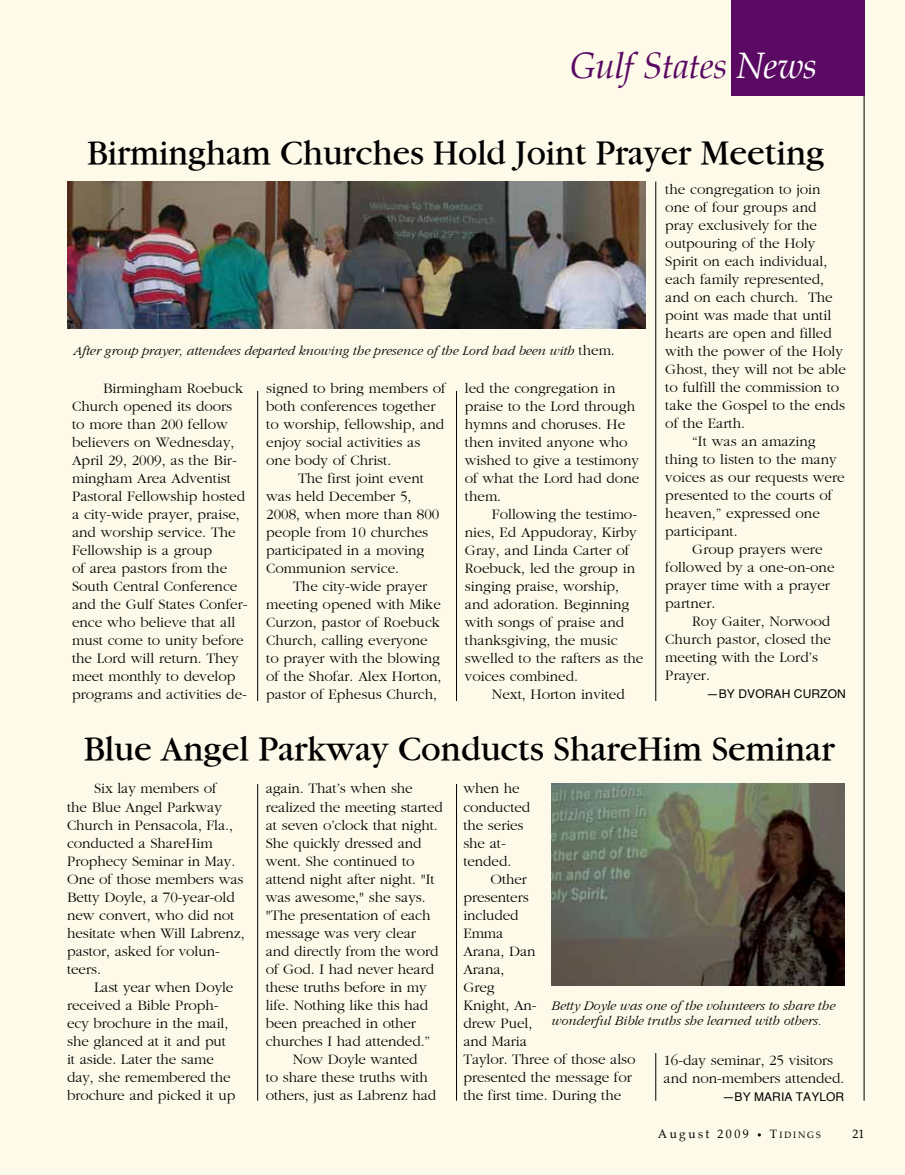
<style>
.page{position:relative;width:905px;height:1175px;background:#fff}
.page>*{position:absolute;margin:0;border:0;box-sizing:border-box;transform-origin:0 0}
.t1{font:36px "Garamond";color:#000}
.t2{font:italic 36px "Palatino";letter-spacing:-.015em;color:#5a0a63}
.t3{font:300 15px/18px "Garamond";color:#000}
.t4{font:italic 300 13.5px/15px "Garamond";color:#000}
.t5{font:12px "Helvetica";letter-spacing:.01em;color:#000}
.t6{font:12px "Palatino";letter-spacing:.2em;color:#000}
.s1{color:#fff}
.s2{font-style:normal;font-size:15px}
.s3{font-size:9px}
</style>
<div class="page">
<div style="left:0;top:0;width:904px;height:1174px;background:#fefae9"></div>
<hr style="left:257px;top:182px;width:1px;height:918px;background:#000">
<hr style="left:456px;top:182px;width:1px;height:918px;background:#000">
<hr style="left:655px;top:182px;width:1px;height:918px;background:#000">
<hr style="left:863px;top:87px;width:1px;height:1013px;background:#000">
<div style="left:730px;top:0;width:134px;height:96px;background:#5a0a63"></div>
<div style="left:180px;top:174px;width:333px;height:216px;background:#fefae9"></div>
<div style="left:195px;top:701px;width:536px;height:82px;background:#fefae9"></div>
<img style="left:68px;top:182px;width:577px;height:146px">
<img style="left:551px;top:783px;width:293px;height:202px">
<h1 class="t2" style="left:570px;top:37px;width:249px">Gulf States <span class="s1">News</span></h1>
<h1 class="t1" style="left:87px;top:133px;width:738px">Birmingham Churches Hold Joint Prayer Meeting</h1>
<p class="t4" style="left:73px;top:343px;width:543px">After group prayer, attendees departed knowing the presence of the Lord had been with <span class="s2">them.</span></p>
<p class="t3" style="left:72px;top:379px;width:177px;text-indent:31px">Birmingham Roebuck<br>Church opened its doors to more than 200 fellow believers on Wednesday,<br>April 29, 2009, as the Bir&shy;mingham Area Adventist<br>Pastoral Fellowship hosted a city-wide prayer, praise, and worship service. The<br>Fellowship is a group<br>of area pastors from the<br>South Central Conference and the Gulf States Confer&shy;ence who believe that all must come to unity before the Lord will return. They meet monthly to develop programs and activities de-</p>
<p class="t3" style="left:266px;top:379px;width:181px">signed to bring members of both conferences together to worship, fellowship, and enjoy social activities as one body of Christ.</p>
<p class="t3" style="left:266px;top:469px;width:175px;text-indent:32px">The first joint event was held December 5,<br>2008, when more than 800 people from 10 churches participated in a moving<br>Communion service.</p>
<p class="t3" style="left:266px;top:577px;width:177px;text-indent:27px">The city-wide prayer meeting opened with Mike<br>Curzon, pastor of Roebuck<br>Church, calling everyone to prayer with the blowing of the Shofar. Alex Horton, pastor of Ephesus Church,</p>
<p class="t3" style="left:465px;top:379px;width:176px">led the congregation in praise to the Lord through hymns and choruses. He then invited anyone who wished to give a testimony of what the Lord had done them.</p>
<p class="t3" style="left:465px;top:505px;width:180px;text-indent:27px">Following the testimo&shy;nies, Ed Appudoray, Kirby<br>Gray, and Linda Carter of<br>Roebuck, led the group in singing praise, worship, and adoration. Beginning with songs of praise and thanksgiving, the music swelled to the rafters as the voices combined.</p>
<p class="t3" style="left:492px;top:685px;width:134px">Next, Horton invited</p>
<p class="t3" style="left:665px;top:181px;width:157px">the congregation to join</p>
<p class="t3" style="left:665px;top:199px;width:153px">one of four groups and</p>
<p class="t3" style="left:665px;top:217px;width:153px">pray exclusively for the</p>
<p class="t3" style="left:665px;top:235px;width:152px">outpouring of the Holy</p>
<p class="t3" style="left:665px;top:253px;width:164px">Spirit on each individual,</p>
<p class="t3" style="left:665px;top:271px;width:160px">each family represented,</p>
<p class="t3" style="left:665px;top:289px;width:169px">and on each church. The</p>
<p class="t3" style="left:665px;top:307px;width:167px">point was made that until</p>
<p class="t3" style="left:665px;top:325px;width:168px">hearts are open and filled</p>
<p class="t3" style="left:665px;top:343px;width:179px">with the power of the Holy</p>
<p class="t3" style="left:665px;top:361px;width:182px">Ghost, they will not be able</p>
<p class="t3" style="left:665px;top:379px;width:176px">to fulfill the commission to</p>
<p class="t3" style="left:665px;top:397px;width:181px">take the Gospel to the ends</p>
<p class="t3" style="left:665px;top:415px;width:81px">of the Earth.</p>
<p class="t3" style="left:692px;top:433px;width:125px">“It was an amazing</p>
<p class="t3" style="left:665px;top:451px;width:173px">thing to listen to the many</p>
<p class="t3" style="left:665px;top:469px;width:181px">voices as our requests were</p>
<p class="t3" style="left:665px;top:487px;width:169px">presented to the courts of</p>
<p class="t3" style="left:665px;top:505px;width:156px">heaven,” expressed one</p>
<p class="t3" style="left:665px;top:523px;width:74px">participant.</p>
<p class="t3" style="left:692px;top:541px;width:132px">Group prayers were</p>
<p class="t3" style="left:665px;top:559px;width:171px">followed by a one-on-one</p>
<p class="t3" style="left:665px;top:577px;width:166px">prayer time with a prayer</p>
<p class="t3" style="left:665px;top:595px;width:52px">partner.</p>
<p class="t3" style="left:692px;top:613px;width:140px">Roy Gaiter, Norwood</p>
<p class="t3" style="left:665px;top:631px;width:167px">Church pastor, closed the</p>
<p class="t3" style="left:665px;top:649px;width:154px">meeting with the Lord’s</p>
<p class="t3" style="left:665px;top:667px;width:46px">Prayer.</p>
<p class="t5" style="left:706px;top:685px;width:51px">—BY DVORAH</p>
<p class="t5" style="left:794px;top:685px;width:44px">CURZON</p>
<h1 class="t1" style="left:84px;top:729px;width:752px">Blue Angel Parkway Conducts ShareHim Seminar</h1>
<p class="t3" style="left:67px;top:780px;width:179px;text-indent:27px">Six lay members of<br>the Blue Angel Parkway<br>Church in Pensacola, Fla., conducted a ShareHim<br>Prophecy Seminar in May.<br>One of those members was<br>Betty Doyle, a 70-year-old new convert, who did not hesitate when Will Labrenz, pastor, asked for volun&shy;teers.</p>
<p class="t3" style="left:67px;top:978px;width:170px;text-indent:27px">Last year when Doyle received a Bible Proph&shy;ecy brochure in the mail, she glanced at it and put it aside. Later the same day, she remembered the brochure and picked it up</p>
<p class="t3" style="left:266px;top:780px;width:148px">again. That’s when she</p>
<p class="t3" style="left:266px;top:798px;width:179px">realized the meeting started</p>
<p class="t3" style="left:266px;top:816px;width:173px">at seven o’clock that night.</p>
<p class="t3" style="left:266px;top:834px;width:157px">She quickly dressed and</p>
<p class="t3" style="left:266px;top:852px;width:150px">went. She continued to</p>
<p class="t3" style="left:266px;top:870px;width:170px">attend night after night. "It</p>
<p class="t3" style="left:266px;top:888px;width:161px">was awesome," she says.</p>
<p class="t3" style="left:266px;top:906px;width:166px">"The presentation of each</p>
<p class="t3" style="left:266px;top:924px;width:152px">message was very clear</p>
<p class="t3" style="left:266px;top:942px;width:174px">and directly from the word</p>
<p class="t3" style="left:266px;top:960px;width:170px">of God. I had never heard</p>
<p class="t3" style="left:266px;top:978px;width:162px">these truths before in my</p>
<p class="t3" style="left:266px;top:996px;width:164px">life. Nothing like this had</p>
<p class="t3" style="left:266px;top:1014px;width:152px">been preached in other</p>
<p class="t3" style="left:266px;top:1032px;width:166px">churches I had attended.”</p>
<p class="t3" style="left:293px;top:1050px;width:126px">Now Doyle wanted</p>
<p class="t3" style="left:266px;top:1068px;width:164px">to share these truths with</p>
<p class="t3" style="left:266px;top:1086px;width:172px">others, just as Labrenz had</p>
<p class="t3" style="left:463px;top:780px;width:68px">when he conducted the series she at&shy;tended.</p>
<p class="t3" style="left:463px;top:870px;width:174px;text-indent:27px">Other<br>presenters<br>included<br>Emma<br>Arana, Dan<br>Arana,<br>Greg<br>Knight, An-<br>drew Puel,<br>and Maria<br>Taylor. Three of those also presented the message for the first time. During the</p>
<p class="t4" style="left:551px;top:998px;width:285px">Betty Doyle was one of the volunteers to share the wonderful Bible truths she learned with others.</p>
<p class="t3" style="left:663px;top:1051px;width:182px">16-day seminar, 25 visitors and non-members attended.</p>
<p class="t5" style="left:722px;top:1087px;width:50px">—BY MARIA</p>
<p class="t5" style="left:795px;top:1087px;width:40px">TAYLOR</p>
<p class="t6" style="left:658px;top:1124px;width:164px">August 2009 <span class="s3">•</span> T<span class="s3">IDINGS</span></p>
<p class="t6" style="left:852px;top:1124px;width:13px">21</p>
</div>
